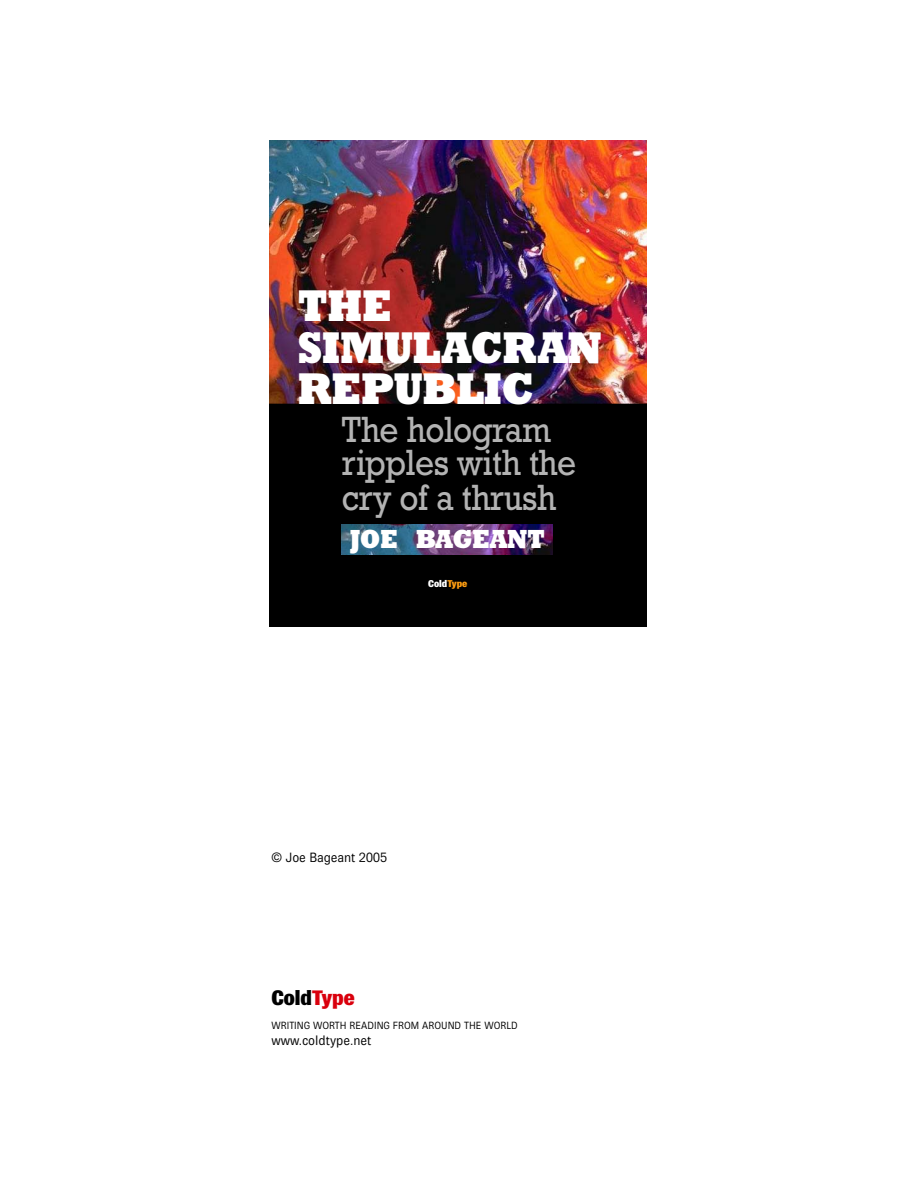
<style>
.page{position:relative;width:918px;height:1188px;background:#fff}
.page>*{position:absolute;margin:0;border:0;box-sizing:border-box;transform-origin:0 0}
.t1{font:45.15px/41.4px "Rockwell Extra Bold+AZXUFE";letter-spacing:-.02em;color:#fff;scale:.9 1}
.t2{font:37.05px/34.2px "Rockwell+HHUZXI";color:#b3b3b3;scale:.9 1}
.t3{font:26.55px "Rockwell Extra Bold+AZXUFE";letter-spacing:-.02em;color:#fff;scale:.9 1}
.t4{font:800 21px "Brown";color:#000}
.t5{font:300 13.5px "Brown";letter-spacing:-.005em;color:#000}
.t6{font:300 10.5px "Brown";color:#000}
.t7{font:9.9px "Brown Heavy+PPHWVM";color:#fff}
.s1{color:#ff9e11}
.s2{color:#d9000d}
</style>
<div class="page">
<img style="left:269px;top:140px;width:378px;height:264px">
<div style="left:269px;top:404px;width:378px;height:222px;background:#000"></div>
<img style="left:342px;top:525px;width:211px;height:30px">
<h1 class="t1" style="left:297px;top:285px;width:340px">THE<br>SIMULACRAN<br>REPUBLIC</h1>
<h2 class="t2" style="left:342px;top:412px;width:262px">The hologram ripples with the cry of a thrush</h2>
<h3 class="t3" style="left:350px;top:523px;width:219px">JOE BAGEANT</h3>
<p class="t7" style="left:428px;top:580px;width:41px">Cold<span class="s1">Type</span></p>
<p class="t5" style="left:272px;top:853px;width:117px">© Joe Bageant 2005</p>
<h3 class="t4" style="left:272px;top:991px;width:85px">Cold<span class="s2">Type</span></h3>
<p class="t6" style="left:272px;top:1022px;width:248px">WRITING WORTH READING FROM AROUND THE WORLD</p>
<p class="t5" style="left:272px;top:1035px;width:101px">www.coldtype.net</p>
</div>
